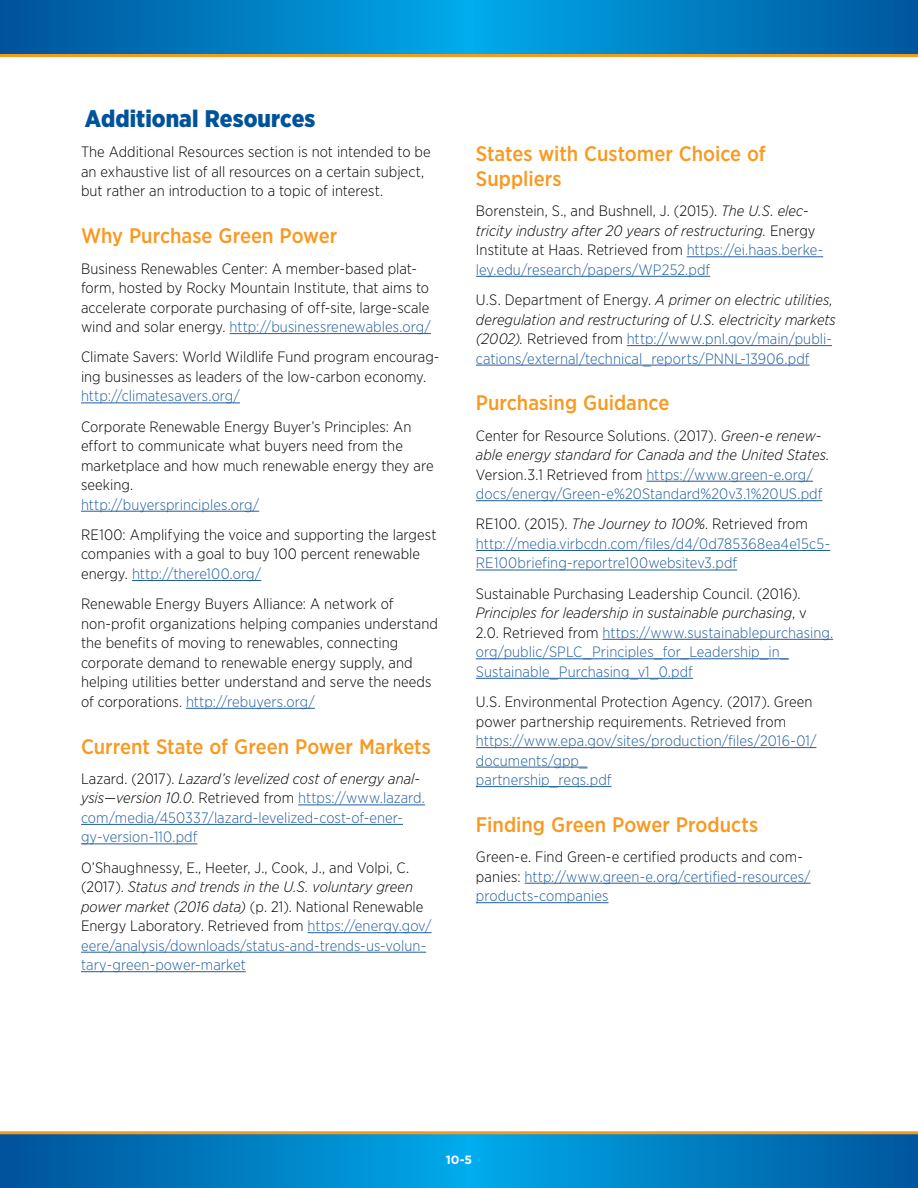
<style>
.page{position:relative;width:918px;height:1188px;background:#fff}
.page>*{position:absolute;margin:0;border:0;box-sizing:border-box;transform-origin:0 0}
.body_text{font:900 24px "Gotham Narrow";color:#00539b}
.Heading_2{font:500 21px/25.2px "Gotham Narrow";color:#f89921}
.body_text-2{font:300 15px/19.5px "Gotham Narrow";letter-spacing:.005em;color:#000}
.body_text-3{font:300 15px/19.5px "Gotham Narrow";letter-spacing:.005em;color:#215e9e}
.body_text-4{font:italic 300 15px/19.5px "Gotham Narrow";color:#000}
.t1{font:700 12px "Gotham";color:#fff}
.s1{color:#215e9e}
.s2{color:#000}
.s3{font-style:italic;color:#000}
.s4{font-style:italic}
.s5{font-style:normal}
.s6{font-style:normal;color:#215e9e}
</style>
<div class="page">
<svg style="left:0;top:0;width:918px;height:54px;background:#007ec2"></svg>
<svg style="left:1px;top:1134px;width:917px;height:54px;background:#017ec1"></svg>
<hr style="left:0;top:1134px;width:1px;height:54px;background:#00549d">
<hr style="left:0;top:1131px;width:918px;height:3px;background:#f8991d">
<hr style="left:0;top:54px;width:918px;height:3px;background:#f8991d">
<hr style="left:230px;top:333px;width:201px;height:1px;background:#215e9e">
<hr style="left:81px;top:403px;width:159px;height:1px;background:#215e9e">
<hr style="left:81px;top:511px;width:178px;height:1px;background:#215e9e">
<hr style="left:132px;top:580px;width:129px;height:1px;background:#215e9e">
<hr style="left:186px;top:708px;width:129px;height:1px;background:#215e9e">
<hr style="left:298px;top:805px;width:127px;height:1px;background:#215e9e">
<hr style="left:81px;top:824px;width:322px;height:1px;background:#215e9e">
<hr style="left:81px;top:844px;width:116px;height:1px;background:#215e9e">
<hr style="left:308px;top:932px;width:124px;height:1px;background:#215e9e">
<hr style="left:81px;top:952px;width:345px;height:1px;background:#215e9e">
<hr style="left:81px;top:971px;width:165px;height:1px;background:#215e9e">
<hr style="left:687px;top:256px;width:136px;height:1px;background:#215e9e">
<hr style="left:476px;top:276px;width:234px;height:1px;background:#215e9e">
<hr style="left:627px;top:345px;width:205px;height:1px;background:#215e9e">
<hr style="left:476px;top:365px;width:334px;height:1px;background:#215e9e">
<hr style="left:646px;top:481px;width:167px;height:1px;background:#215e9e">
<hr style="left:476px;top:500px;width:346px;height:1px;background:#215e9e">
<hr style="left:476px;top:550px;width:354px;height:1px;background:#215e9e">
<hr style="left:476px;top:570px;width:261px;height:1px;background:#215e9e">
<hr style="left:603px;top:639px;width:230px;height:1px;background:#215e9e">
<hr style="left:476px;top:658px;width:313px;height:1px;background:#215e9e">
<hr style="left:476px;top:678px;width:217px;height:1px;background:#215e9e">
<hr style="left:476px;top:747px;width:340px;height:1px;background:#215e9e">
<hr style="left:476px;top:767px;width:111px;height:1px;background:#215e9e">
<hr style="left:476px;top:786px;width:136px;height:1px;background:#215e9e">
<hr style="left:525px;top:883px;width:286px;height:1px;background:#215e9e">
<hr style="left:476px;top:902px;width:133px;height:1px;background:#215e9e">
<p class="body_text" style="left:85px;top:103px;width:232px">Additional Resources</p>
<p class="body_text-2" style="left:81px;top:142px;width:351px">The Additional Resources section is not intended to be an exhaustive list of all resources on a certain subject, but rather an introduction to a topic of interest.</p>
<p class="Heading_2" style="left:81px;top:223px;width:258px">Why Purchase Green Power</p>
<p class="body_text-2" style="left:81px;top:258px;width:351px">Business Renewables Center: A member-based plat&shy;form, hosted by Rocky Mountain Institute, that aims to accelerate corporate purchasing of off-site, large-scale wind and solar energy. <span class="s1">http://businessrenewables.org/</span></p>
<p class="body_text-2" style="left:81px;top:347px;width:360px">Climate Savers: World Wildlife Fund program encourag&shy;ing businesses as leaders of the low-carbon economy. <span class="s1">http://climatesavers.org/</span></p>
<p class="body_text-2" style="left:81px;top:416px;width:354px">Corporate Renewable Energy Buyer’s Principles: An effort to communicate what buyers need from the marketplace and how much renewable energy they are seeking.<br><span class="s1">http://buyersprinciples.org/</span></p>
<p class="body_text-2" style="left:81px;top:525px;width:357px">RE100: Amplifying the voice and supporting the largest companies with a goal to buy 100 percent renewable energy. <span class="s1">http://there100.org/</span></p>
<p class="body_text-2" style="left:81px;top:594px;width:358px">Renewable Energy Buyers Alliance: A network of non-profit organizations helping companies understand the benefits of moving to renewables, connecting corporate demand to renewable energy supply, and helping utilities better understand and serve the needs of corporations. <span class="s1">http://rebuyers.org/</span></p>
<p class="Heading_2" style="left:81px;top:733px;width:352px">Current State of Green Power Markets</p>
<p class="body_text-3" style="left:81px;top:769px;width:346px"><span class="s2">Lazard. (2017).</span> <span class="s3">Lazard’s levelized cost of energy anal&shy;ysis—version 10.0</span><span class="s2">. Retrieved from</span> https://www.lazard. com/media/450337/lazard-levelized-cost-of-ener&shy;gy-version-110.pdf</p>
<p class="body_text-2" style="left:81px;top:857px;width:352px">O’Shaughnessy, E., Heeter, J., Cook, J., and Volpi, C. (2017). <span class="s4">Status and trends in the U.S. voluntary green power market (2016 data)</span> (p. 21). National Renewable Energy Laboratory. Retrieved from <span class="s1">https://energy.gov/ eere/analysis/downloads/status-and-trends-us-volun&shy;tary-green-power-market</span></p>
<p class="Heading_2" style="left:476px;top:141px;width:291px">States with Customer Choice of<br>Suppliers</p>
<p class="body_text-2" style="left:476px;top:201px;width:349px">Borenstein, S., and Bushnell, J. (2015). <span class="s4">The U.S. elec&shy;tricity industry after 20 years of restructuring.</span> Energy Institute at Haas. Retrieved from <span class="s1">https://ei.haas.berke&shy;ley.edu/research/papers/WP252.pdf</span></p>
<p class="body_text-4" style="left:476px;top:290px;width:362px"><span class="s5">U.S. Department of Energy.</span> A primer on electric utilities, deregulation and restructuring of U.S. electricity markets (2002). <span class="s5">Retrieved from</span> <span class="s6">http://www.pnl.gov/main/publi&shy;cations/external/technical_reports/PNNL-13906.pdf</span></p>
<p class="Heading_2" style="left:476px;top:390px;width:195px">Purchasing Guidance</p>
<p class="body_text-3" style="left:476px;top:425px;width:355px"><span class="s2">Center for Resource Solutions. (2017).</span> <span class="s3">Green-e renew&shy;able energy standard for Canada and the United States.<br></span><span class="s2">Version.3.1 Retrieved from</span> https://www.green-e.org/ docs/energy/Green-e%20Standard%20v3.1%20US.pdf</p>
<p class="body_text-3" style="left:476px;top:514px;width:356px"><span class="s2">RE100. (2015).</span> <span class="s3">The Journey to 100%</span><span class="s2">. Retrieved from </span>http://media.virbcdn.com/files/d4/0d785368ea4e15c5-<br>RE100briefing-reportre100websitev3.pdf</p>
<p class="body_text-3" style="left:476px;top:583px;width:359px"><span class="s2">Sustainable Purchasing Leadership Council. (2016).<br></span><span class="s3">Principles for leadership in sustainable purchasing</span><span class="s2">, v 2.0. Retrieved from</span> https://www.sustainablepurchasing. org/public/SPLC_Principles_for_Leadership_in_ Sustainable_Purchasing_v1_0.pdf</p>
<p class="body_text-2" style="left:476px;top:692px;width:342px">U.S. Environmental Protection Agency. (2017). Green power partnership requirements. Retrieved from <span class="s1">https://www.epa.gov/sites/production/files/2016-01/ documents/gpp_<br>partnership_reqs.pdf</span></p>
<p class="Heading_2" style="left:476px;top:812px;width:284px">Finding Green Power Products</p>
<p class="body_text-3" style="left:476px;top:847px;width:336px"><span class="s2">Green-e. Find Green-e certified products and com&shy;panies:</span> http://www.green-e.org/certified-resources/ products-companies</p>
<p class="t1" style="left:446px;top:1152px;width:28px">10-5</p>
</div>
